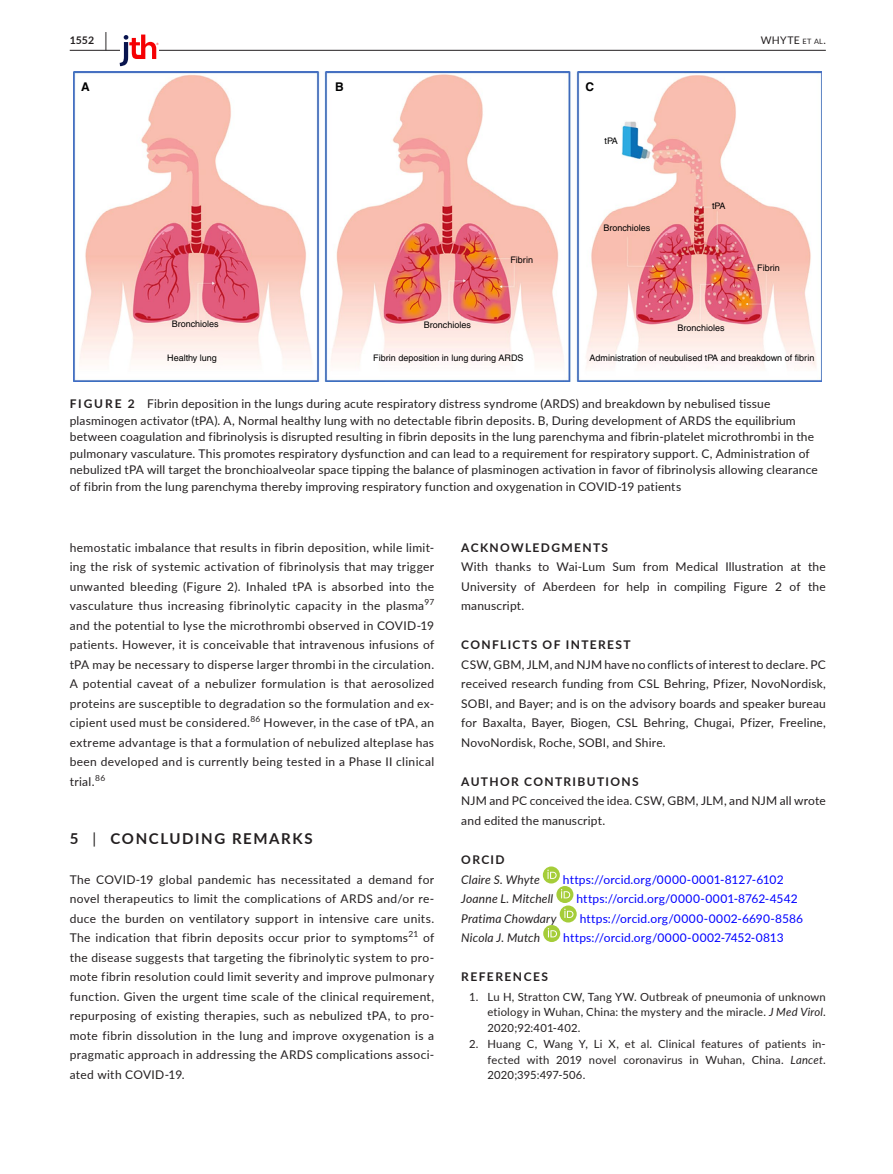
<style>
.page{position:relative;width:893px;height:1174px;background:#fff}
.page>*{position:absolute;margin:0;border:0;box-sizing:border-box;transform-origin:0 0}
.t1{font:700 15px "Lato";letter-spacing:.11em;color:#231f20}
.t2{font:12px/19.5px "Lato";letter-spacing:.015em;color:#231f20;text-align:justify}
.t3{font:12px "Lato";letter-spacing:.015em;color:#00f}
.t4{font:700 12px "Lato";letter-spacing:.115em;color:#231f20}
.t5{font:italic 12px "Lato";letter-spacing:.01em;color:#231f20}
.t6{font:700 12px "Helvetica";color:#000}
.t7{font:11.25px/15.8px "Lato";letter-spacing:.015em;color:#231f20;text-align:justify}
.t8{font:10.5px "Lato";letter-spacing:.02em;color:#231f20}
.t9{font:700 10.5px "Lato";color:#231f20}
.t10{font:9px "Helvetica";color:#000}
.t11{font:8.4px "Lato";color:#231f20}
.s1{font-size:19.5px}
.s2{font-size:7.35px}
.s3{font-weight:700}
.s4{font-weight:400}
.s5{font-style:italic}
</style>
<div class="page">
<hr style="left:70px;top:50px;width:756px;height:1px;background:#231f20">
<svg style="left:120px;top:35px;width:38px;height:31px"></svg>
<div style="left:543px;top:866px;width:17px;height:17px;background:#a5cd39;border-radius:50%"></div>
<svg style="left:547px;top:869px;width:10px;height:10px"></svg>
<svg style="left:556px;top:886px;width:17px;height:17px"></svg>
<svg style="left:561px;top:889px;width:9px;height:9px"></svg>
<div style="left:560px;top:905px;width:17px;height:17px;background:#a5cd39;border-radius:50%"></div>
<svg style="left:564px;top:908px;width:9px;height:10px"></svg>
<div style="left:543px;top:925px;width:17px;height:17px;background:#a5cd39;border-radius:50%"></div>
<svg style="left:548px;top:928px;width:9px;height:9px"></svg>
<img style="left:74px;top:72px;width:748px;height:309px">
<p class="t9" style="left:70px;top:33px;width:39px">1552 <span class="s1">|</span></p>
<p class="t8" style="left:761px;top:33px;width:66px">WHYTE <span class="s2">et al</span>.</p>
<p class="t6" style="left:81px;top:80px;width:10px">A</p>
<p class="t6" style="left:335px;top:80px;width:10px">B</p>
<p class="t6" style="left:585px;top:80px;width:10px">C</p>
<p class="t10" style="left:604px;top:136px;width:15px">tPA</p>
<p class="t10" style="left:510px;top:255px;width:24px">Fibrin</p>
<p class="t10" style="left:603px;top:223px;width:49px">Bronchioles</p>
<p class="t10" style="left:712px;top:201px;width:15px">tPA</p>
<p class="t10" style="left:172px;top:318px;width:49px">Bronchioles</p>
<p class="t10" style="left:424px;top:319px;width:49px">Bronchioles</p>
<p class="t10" style="left:677px;top:322px;width:49px">Bronchioles</p>
<p class="t10" style="left:757px;top:263px;width:24px">Fibrin</p>
<p class="t10" style="left:167px;top:353px;width:51px">Healthy lung</p>
<p class="t10" style="left:373px;top:353px;width:152px">Fibrin deposition in lung during ARDS</p>
<p class="t10" style="left:590px;top:353px;width:226px">Administration of neubulised tPA and breakdown of fibrin</p>
<p class="t2" style="left:70px;top:395px;width:750px;line-height:16.5px;text-align:left"><span class="s3">FIGURE 2</span> Fibrin deposition in the lungs during acute respiratory distress syndrome (ARDS) and breakdown by nebulised tissue plasminogen activator (tPA). A, Normal healthy lung with no detectable fibrin deposits. B, During development of ARDS the equilibrium between coagulation and fibrinolysis is disrupted resulting in fibrin deposits in the lung parenchyma and fibrin-platelet microthrombi in the pulmonary vasculature. This promotes respiratory dysfunction and can lead to a requirement for respiratory support. C, Administration of nebulized tPA will target the bronchioalveolar space tipping the balance of plasminogen activation in favor of fibrinolysis allowing clearance of fibrin from the lung parenchyma thereby improving respiratory function and oxygenation in COVID-19 patients</p>
<p class="t2" style="left:70px;top:537px;width:366px">hemostatic imbalance that results in fibrin deposition, while limit&shy;ing the risk of systemic activation of fibrinolysis that may trigger unwanted bleeding (Figure 2). Inhaled tPA is absorbed into the vasculature thus increasing fibrinolytic capacity in the plasma</p>
<p class="t11" style="left:424px;top:596px;width:11px">97</p>
<p class="t2" style="left:70px;top:615px;width:366px">and the potential to lyse the microthrombi observed in COVID-19 patients. However, it is conceivable that intravenous infusions of tPA may be necessary to disperse larger thrombi in the circulation.<br>A potential caveat of a nebulizer formulation is that aerosolized proteins are susceptible to degradation so the formulation and ex&shy;cipient used must be considered.</p>
<p class="t11" style="left:250px;top:713px;width:12px">86</p>
<p class="t2" style="left:70px;top:713px;width:366px;text-indent:194px">However, in the case of tPA, an extreme advantage is that a formulation of nebulized alteplase has been developed and is currently being tested in a Phase II clinical trial.</p>
<p class="t11" style="left:95px;top:771px;width:12px">86</p>
<p class="t1" style="left:70px;top:828px;width:245px">5 <span class="s4">|</span> CONCLUDING REMARKS</p>
<p class="t2" style="left:70px;top:869px;width:366px">The COVID-19 global pandemic has necessitated a demand for novel therapeutics to limit the complications of ARDS and/or re&shy;duce the burden on ventilatory support in intensive care units.<br>The indication that fibrin deposits occur prior to symptoms<sup>21</sup> of the disease suggests that targeting the fibrinolytic system to pro&shy;mote fibrin resolution could limit severity and improve pulmonary function. Given the urgent time scale of the clinical requirement, repurposing of existing therapies, such as nebulized tPA, to pro&shy;mote fibrin dissolution in the lung and improve oxygenation is a pragmatic approach in addressing the ARDS complications associ&shy;ated with COVID-19.</p>
<p class="t4" style="left:461px;top:538px;width:148px">ACKNOWLEDGMENTS</p>
<p class="t2" style="left:461px;top:557px;width:366px">With thanks to Wai-Lum Sum from Medical Illustration at the University of Aberdeen for help in compiling Figure 2 of the manuscript.</p>
<p class="t4" style="left:461px;top:636px;width:171px">CONFLICTS OF INTEREST</p>
<p class="t2" style="left:461px;top:654px;width:366px">CSW, GBM, JLM, and NJM have no conflicts of interest to declare. PC received research funding from CSL Behring, Pfizer, NovoNordisk, SOBI, and Bayer; and is on the advisory boards and speaker bureau for Baxalta, Bayer, Biogen, CSL Behring, Chugai, Pfizer, Freeline, NovoNordisk, Roche, SOBI, and Shire.</p>
<p class="t4" style="left:461px;top:772px;width:179px">AUTHOR CONTRIBUTIONS</p>
<p class="t2" style="left:461px;top:791px;width:366px">NJM and PC conceived the idea. CSW, GBM, JLM, and NJM all wrote and edited the manuscript.</p>
<p class="t4" style="left:461px;top:850px;width:45px">ORCID</p>
<p class="t5" style="left:461px;top:870px;width:80px">Claire S. Whyte</p>
<p class="t3" style="left:563px;top:870px;width:222px">https://orcid.org/0000-0001-8127-6102</p>
<p class="t5" style="left:461px;top:890px;width:94px">Joanne L. Mitchell</p>
<p class="t3" style="left:576px;top:890px;width:223px">https://orcid.org/0000-0001-8762-4542</p>
<p class="t5" style="left:461px;top:909px;width:97px">Pratima Chowdary</p>
<p class="t3" style="left:580px;top:909px;width:225px">https://orcid.org/0000-0002-6690-8586</p>
<p class="t5" style="left:461px;top:929px;width:80px">Nicola J. Mutch</p>
<p class="t3" style="left:563px;top:929px;width:222px">https://orcid.org/0000-0002-7452-0813</p>
<p class="t4" style="left:461px;top:967px;width:88px">REFERENCES</p>
<p class="t7" style="left:487px;top:988px;width:340px;text-indent:-18px">1. Lu H, Stratton CW, Tang YW. Outbreak of pneumonia of unknown etiology in Wuhan, China: the mystery and the miracle. <span class="s5">J Med Virol</span>.<br>2020;92:401-402.</p>
<p class="t7" style="left:487px;top:1035px;width:340px;text-indent:-18px">2. Huang C, Wang Y, Li X, et al. Clinical features of patients in&shy;fected with 2019 novel coronavirus in Wuhan, China. <span class="s5">Lancet</span>.<br>2020;395:497-506.</p>
</div>
